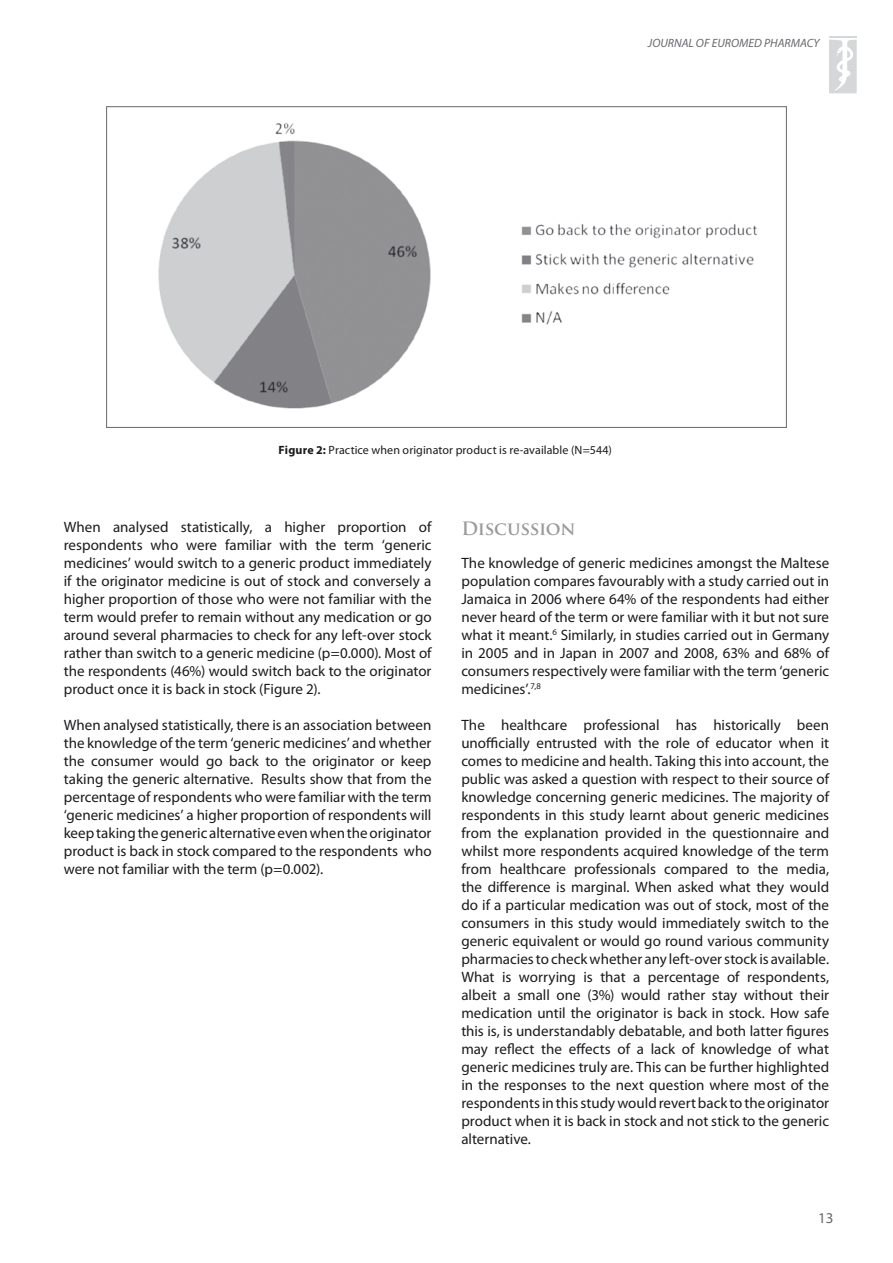
<style>
.page{position:relative;width:893px;height:1263px;background:#fff}
.page>*{position:absolute;margin:0;border:0;box-sizing:border-box;transform-origin:0 0}
.t1{font:700 18px "Trajan Pro";letter-spacing:-.02em;color:#9a9a9e}
.t2{font:15px/18px "Myriad Pro";color:#1b1b1f;text-align:justify}
.t3{font:15px "Myriad Pro";color:#68676c}
.t4{font:12px "Myriad Pro";letter-spacing:.01em;color:#1b1b1f}
.t5{font:italic 12px "Myriad Pro";color:#68676c}
.s1{font-weight:700}
</style>
<div class="page">
<svg style="left:829px;top:37px;width:28px;height:56px"></svg>
<img style="left:158px;top:122px;width:600px;height:287px">
<p class="t5" style="left:648px;top:36px;width:173px">JOURNAL OF EUROMED PHARMACY</p>
<p class="t4" style="left:279px;top:443px;width:335px"><span class="s1">Figure 2:</span> Practice when originator product is re-available (N =544)</p>
<p class="t2" style="left:64px;top:517px;width:370px">When analysed statistically, a higher proportion of respondents who were familiar with the term ‘generic medicines’ would switch to a generic product immediately if the originator medicine is out of stock and conversely a higher proportion of those who were not familiar with the term would prefer to remain without any medication or go around several pharmacies to check for any left-over stock rather than switch to a generic medicine (p=0.000). Most of the respondents (46%) would switch back to the originator product once it is back in stock (Figure 2).</p>
<p class="t2" style="left:64px;top:715px;width:369px">When analysed statistically, there is an association between the knowledge of the term ‘generic medicines’ and whether the consumer would go back to the originator or keep taking the generic alternative. Results show that from the percentage of respondents who were familiar with the term ‘generic medicines’ a higher proportion of respondents will keep taking the generic alternative even when the originator product is back in stock compared to the respondents who were not familiar with the term (p=0.002).</p>
<p class="t1" style="left:461px;top:517px;width:116px">Discussion</p>
<p class="t2" style="left:461px;top:554px;width:370px">The knowledge of generic medicines amongst the Maltese population compares favourably with a study carried out in Jamaica in 2006 where 64% of the respondents had either never heard of the term or were familiar with it but not sure what it meant.<sup>6</sup> Similarly, in studies carried out in Germany in 2005 and in Japan in 2007 and 2008, 63% and 68% of consumers respectively were familiar with the term ‘generic medicines’.<sup>7,8</sup></p>
<p class="t2" style="left:461px;top:716px;width:370px">The healthcare professional has historically been unofficially entrusted with the role of educator when it comes to medicine and health. Taking this into account, the public was asked a question with respect to their source of knowledge concerning generic medicines. The majority of respondents in this study learnt about generic medicines from the explanation provided in the questionnaire and whilst more respondents acquired knowledge of the term from healthcare professionals compared to the media, the difference is marginal. When asked what they would do if a particular medication was out of stock, most of the consumers in this study would immediately switch to the generic equivalent or would go round various community pharmacies to check whether any left-over stock is available.<br>What is worrying is that a percentage of respondents, albeit a small one (3%) would rather stay without their medication until the originator is back in stock. How safe this is, is understandably debatable, and both latter figures may reflect the effects of a lack of knowledge of what generic medicines truly are. This can be further highlighted in the responses to the next question where most of the respondents in this study would revert back to the originator product when it is back in stock and not stick to the generic alternative.</p>
<p class="t3" style="left:818px;top:1209px;width:17px">13</p>
</div>
